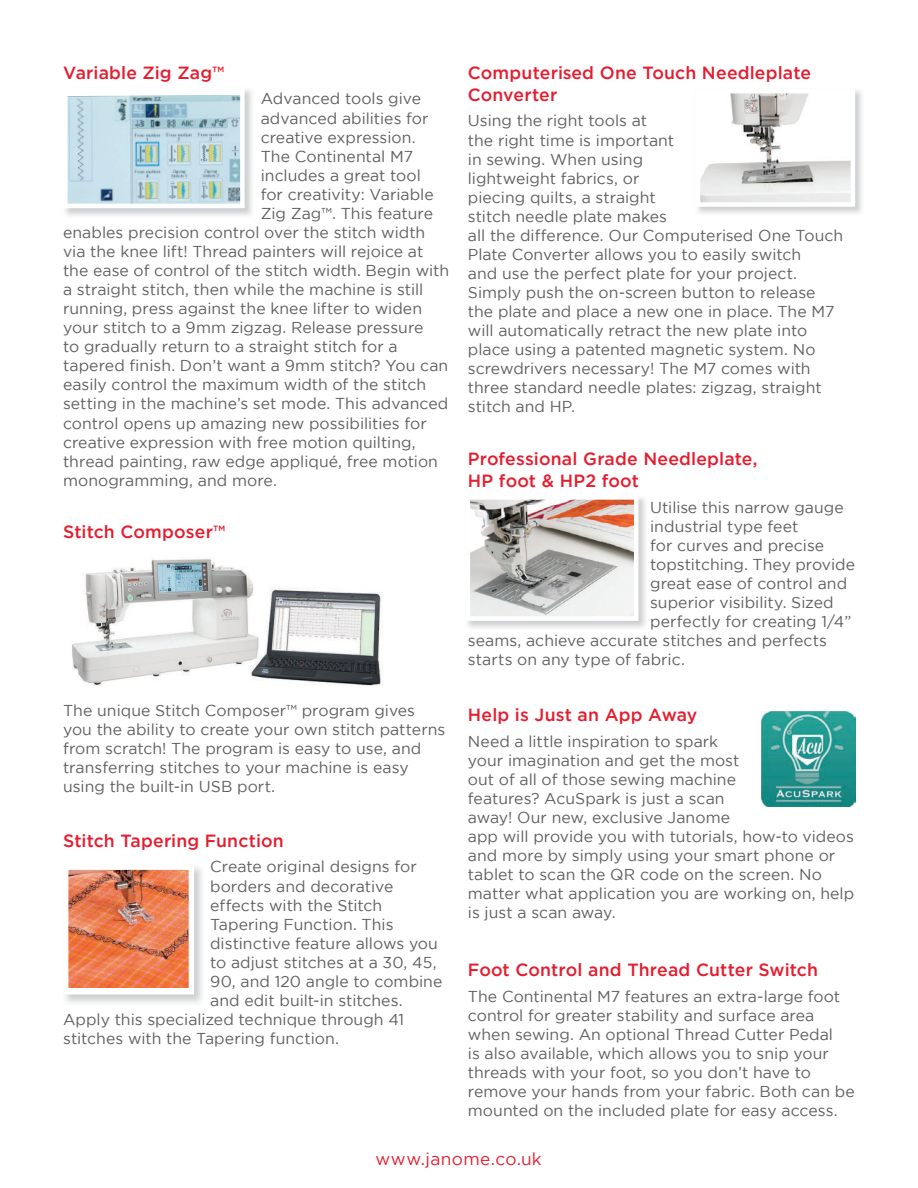
<style>
.page{position:relative;width:918px;height:1188px;background:#fff}
.page>*{position:absolute;margin:0;border:0;box-sizing:border-box;transform-origin:0 0}
.t1{font:500 17.55px/22px "Gotham HTF";letter-spacing:.01em;color:#e41d2f}
.t2{font:17.25px "Gotham";letter-spacing:.025em;color:#e41d2f}
.t3{font:15.75px/19px "Gotham";color:#5f5f62}
</style>
<div class="page">
<img style="left:68px;top:95px;width:172px;height:108px">
<div style="left:63px;top:88px;width:182px;height:120px;border:4px solid #fff"></div>
<img style="left:69px;top:870px;width:119px;height:118px">
<div style="left:63px;top:864px;width:131px;height:130px;border:5px solid #fff"></div>
<img style="left:72px;top:558px;width:311px;height:128px">
<img style="left:701px;top:94px;width:149px;height:108px">
<div style="left:696px;top:89px;width:159px;height:118px;border:4px solid #fff"></div>
<img style="left:467px;top:497px;width:179px;height:131px">
<img style="left:471px;top:500px;width:162px;height:116px">
<div style="left:466px;top:495px;width:172px;height:126px;border:4px solid #fff"></div>
<img style="left:762px;top:712px;width:93px;height:95px">
<p class="t1" style="left:63px;top:61px;width:163px">Variable Zig Zag™</p>
<p class="t3" style="left:261px;top:89px;width:162px">Advanced tools give</p>
<p class="t3" style="left:261px;top:108px;width:169px">advanced abilities for</p>
<p class="t3" style="left:261px;top:127px;width:156px">creative expression.</p>
<p class="t3" style="left:261px;top:146px;width:154px">The Continental M7</p>
<p class="t3" style="left:261px;top:165px;width:162px">includes a great tool</p>
<p class="t3" style="left:261px;top:184px;width:174px">for creativity: Variable</p>
<p class="t3" style="left:261px;top:203px;width:174px">Zig Zag™. This feature</p>
<p class="t3" style="left:63px;top:223px;width:364px">enables precision control over the stitch width</p>
<p class="t3" style="left:63px;top:242px;width:362px">via the knee lift! Thread painters will rejoice at</p>
<p class="t3" style="left:63px;top:261px;width:388px">the ease of control of the stitch width. Begin with</p>
<p class="t3" style="left:63px;top:280px;width:362px">a straight stitch, then while the machine is still</p>
<p class="t3" style="left:63px;top:299px;width:361px">running, press against the knee lifter to widen</p>
<p class="t3" style="left:63px;top:318px;width:362px">your stitch to a 9mm zigzag. Release pressure</p>
<p class="t3" style="left:63px;top:337px;width:336px">to gradually return to a straight stitch for a</p>
<p class="t3" style="left:63px;top:356px;width:387px">tapered finish. Don’t want a 9mm stitch? You can</p>
<p class="t3" style="left:63px;top:375px;width:365px">easily control the maximum width of the stitch</p>
<p class="t3" style="left:63px;top:394px;width:387px">setting in the machine’s set mode. This advanced</p>
<p class="t3" style="left:63px;top:413px;width:365px">control opens up amazing new possibilities for</p>
<p class="t3" style="left:63px;top:432px;width:354px">creative expression with free motion quilting,</p>
<p class="t3" style="left:63px;top:451px;width:376px">thread painting, raw edge appliqué, free motion</p>
<p class="t3" style="left:63px;top:470px;width:215px">monogramming, and more.</p>
<p class="t1" style="left:63px;top:520px;width:164px">Stitch Composer™</p>
<p class="t1" style="left:468px;top:61px;width:345px">Computerised One Touch Needleplate<br>Converter</p>
<p class="t3" style="left:468px;top:111px;width:377px">Using the right tools at<br>the right time is important<br>in sewing. When using<br>lightweight fabrics, or<br>piecing quilts, a straight<br>stitch needle plate makes<br>all the difference. Our Computerised One Touch Plate Converter allows you to easily switch<br>and use the perfect plate for your project.<br>Simply push the on-screen button to release the plate and place a new one in place. The M7 will automatically retract the new plate into place using a patented magnetic system. No screwdrivers necessary! The M7 comes with three standard needle plates: zigzag, straight stitch and HP.</p>
<p class="t1" style="left:468px;top:448px;width:291px">Professional Grade Needleplate,<br>HP foot &amp; HP2 foot</p>
<p class="t3" style="left:650px;top:498px;width:195px">Utilise this narrow gauge</p>
<p class="t3" style="left:650px;top:517px;width:150px">industrial type feet</p>
<p class="t3" style="left:650px;top:536px;width:176px">for curves and precise</p>
<p class="t3" style="left:650px;top:555px;width:207px">topstitching. They provide</p>
<p class="t3" style="left:650px;top:574px;width:199px">great ease of control and</p>
<p class="t3" style="left:650px;top:593px;width:185px">superior visibility. Sized</p>
<p class="t3" style="left:650px;top:612px;width:203px">perfectly for creating 1/4”</p>
<p class="t3" style="left:468px;top:631px;width:361px">seams, achieve accurate stitches and perfects</p>
<p class="t3" style="left:468px;top:650px;width:219px">starts on any type of fabric.</p>
<p class="t3" style="left:63px;top:700px;width:384px">The unique Stitch Composer™ program gives you the ability to create your own stitch patterns from scratch! The program is easy to use, and transferring stitches to your machine is easy using the built-in USB port.</p>
<p class="t1" style="left:63px;top:829px;width:222px">Stitch Tapering Function</p>
<p class="t3" style="left:210px;top:857px;width:208px">Create original designs for</p>
<p class="t3" style="left:210px;top:876px;width:185px">borders and decorative</p>
<p class="t3" style="left:210px;top:895px;width:174px">effects with the Stitch</p>
<p class="t3" style="left:210px;top:914px;width:185px">Tapering Function. This</p>
<p class="t3" style="left:210px;top:933px;width:229px">distinctive feature allows you</p>
<p class="t3" style="left:210px;top:952px;width:228px">to adjust stitches at a 30, 45,</p>
<p class="t3" style="left:210px;top:971px;width:234px">90, and 120 angle to combine</p>
<p class="t3" style="left:210px;top:991px;width:194px">and edit built-in stitches.</p>
<p class="t3" style="left:63px;top:1010px;width:343px">Apply this specialized technique through 41</p>
<p class="t3" style="left:63px;top:1029px;width:277px">stitches with the Tapering function.</p>
<p class="t1" style="left:468px;top:704px;width:231px">Help is Just an App Away</p>
<p class="t3" style="left:468px;top:731px;width:388px">Need a little inspiration to spark<br>your imagination and get the most<br>out of all of those sewing machine<br>features? AcuSpark is just a scan<br>away! Our new, exclusive Janome<br>app will provide you with tutorials, how-to videos and more by simply using your smart phone or tablet to scan the QR code on the screen. No matter what application you are working on, help is just a scan away.</p>
<p class="t1" style="left:468px;top:958px;width:352px">Foot Control and Thread Cutter Switch</p>
<p class="t3" style="left:468px;top:986px;width:388px">The Continental M7 features an extra-large foot control for greater stability and surface area when sewing. An optional Thread Cutter Pedal<br>is also available, which allows you to snip your threads with your foot, so you don’t have to remove your hands from your fabric. Both can be mounted on the included plate for easy access.</p>
<p class="t2" style="left:376px;top:1149px;width:168px">www.janome.co.uk</p>
</div>
